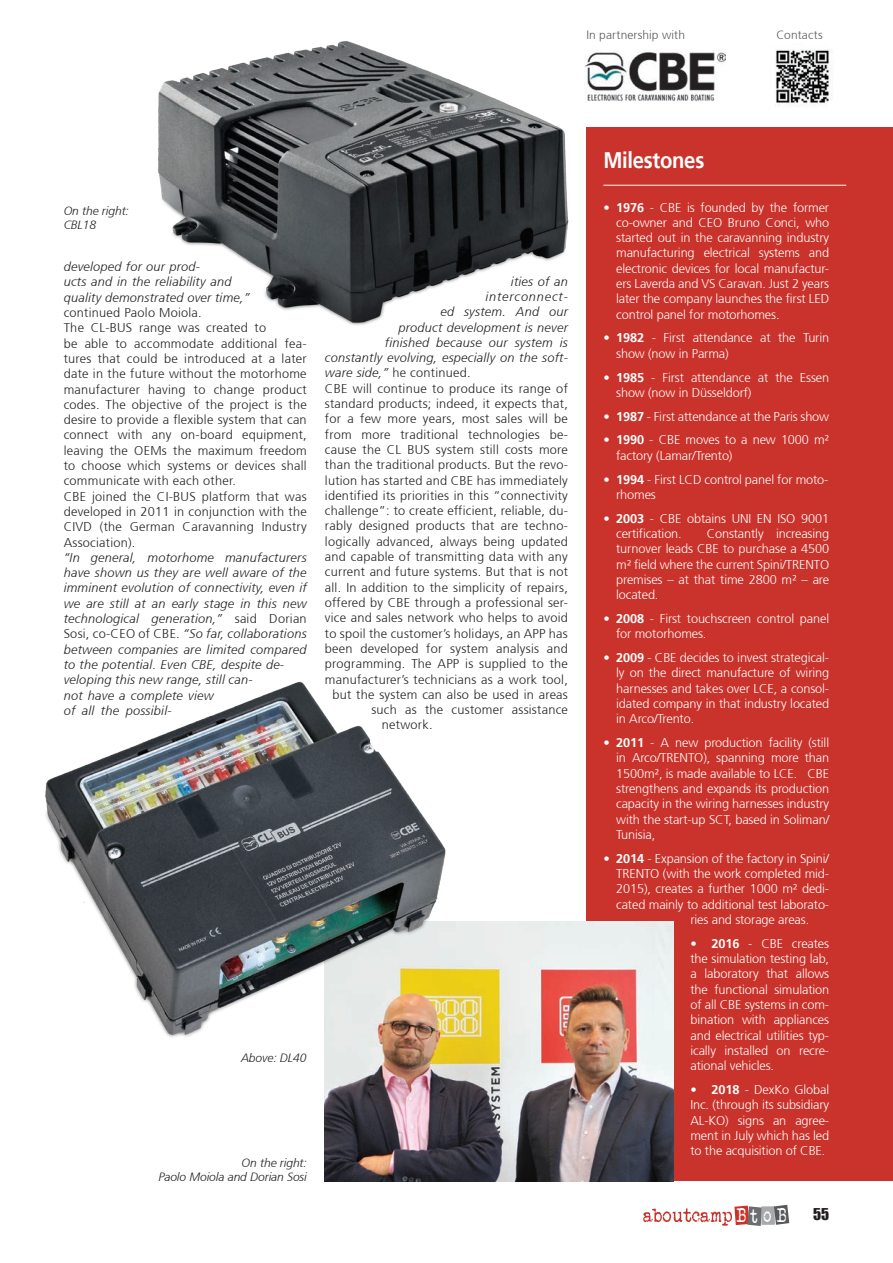
<style>
.page{position:relative;width:893px;height:1263px;background:#fff}
.page>*{position:absolute;margin:0;border:0;box-sizing:border-box;transform-origin:0 0}
.t1{font:700 22.5px "Frutiger 65";letter-spacing:-.015em;color:#fff;scale:.9 1}
.t2{font:19.95px "Veteran Typewriter";color:#fff;scale:.82 1}
.t3{font:15px "Impact";color:#231f20}
.t4{font:300 12.75px/15.3px "Frutiger 45";letter-spacing:-.01em;color:#fff;text-align:justify}
.t5{font:300 12.75px/15.3px "Frutiger 45";letter-spacing:.02em;color:#231f20}
.t6{font:italic 300 12.75px/15.3px "Frutiger 46";letter-spacing:.02em;color:#231f20}
.t7{font:italic 300 12px/14.4px "Frutiger 46";letter-spacing:-.005em;color:#231f20;text-align:right}
.t8{font:300 12px "Frutiger 45";letter-spacing:.01em;color:#57585a}
.s1{font-family:"Frutiger 45";font-style:normal}
.s2{font-family:"Frutiger 46";font-style:italic}
.s3{font-family:"Frutiger 65";font-weight:700}
</style>
<div class="page">
<div style="left:761px;top:1206px;width:14px;height:19px;background:#a8a9ad"></div>
<svg style="left:774px;top:1205px;width:15px;height:20px"></svg>
<svg style="left:643px;top:1205px;width:119px;height:21px"></svg>
<div style="left:586px;top:128px;width:307px;height:1053px;background:#c9332b"></div>
<img style="left:775px;top:49px;width:58px;height:58px">
<hr style="left:603px;top:185px;width:243px;height:1px;background:#fff">
<img style="left:606px;top:52px;width:119px;height:49px">
<img style="left:325px;top:922px;width:348px;height:259px">
<img style="left:45px;top:681px;width:412px;height:367px">
<img style="left:158px;top:41px;width:448px;height:284px">
<p class="t8" style="left:586px;top:28px;width:100px">In partnership with</p>
<p class="t8" style="left:777px;top:28px;width:48px">Contacts</p>
<p class="t7" style="left:64px;top:204px;width:67px;text-align:left">On the right:<br>CBL18</p>
<p class="t6" style="left:64px;top:259px;width:187px">developed for our prod-<br>ucts and in the reliability and quality demonstrated over time,”</p>
<p class="t5" style="left:64px;top:305px;width:245px">continued Paolo Moiola.<br>The CL-BUS range was created to<br>be able to accommodate additional fea&shy;tures that could be introduced at a later date in the future without the motorhome manufacturer having to change product codes. The objective of the project is the desire to provide a flexible system that can connect with any on-board equipment, leaving the OEMs the maximum freedom to choose which systems or devices shall communicate with each other.<br>CBE joined the CI-BUS platform that was developed in 2011 in conjunction with the CIVD (the German Caravanning Industry Association).</p>
<p class="t6" style="left:64px;top:550px;width:245px">“In general, motorhome manufacturers have shown us they are well aware of the imminent evolution of connectivity, even if we are still at an early stage in this new technological generation,” <span class="s1">said Dorian Sosi, co-CEO of CBE.</span> “So far, collaborations between companies are limited compared to the potential. Even CBE, despite de&shy;veloping this new range, still can-<br>not have a complete view<br>of all the possibil-</p>
<p class="t6" style="left:325px;top:274px;width:245px;text-align:right">ities of an<br>interconnect-<br>ed system. And our<br>product development is never<br>finished because our system is constantly evolving, especially on the soft-</p>
<p class="t5" style="left:325px;top:366px;width:147px"><span class="s2">ware side,”</span> he continued.</p>
<p class="t5" style="left:325px;top:381px;width:244px">CBE will continue to produce its range of</p>
<p class="t5" style="left:325px;top:396px;width:244px">standard products; indeed, it expects that,</p>
<p class="t5" style="left:325px;top:411px;width:245px">for a few more years, most sales will be</p>
<p class="t5" style="left:325px;top:427px;width:244px">from more traditional technologies be-</p>
<p class="t5" style="left:325px;top:442px;width:244px">cause the CL BUS system still costs more</p>
<p class="t5" style="left:325px;top:457px;width:244px">than the traditional products. But the revo-</p>
<p class="t5" style="left:325px;top:473px;width:244px">lution has started and CBE has immediately</p>
<p class="t5" style="left:325px;top:488px;width:244px">identified its priorities in this “connectivity</p>
<p class="t5" style="left:325px;top:503px;width:245px">challenge”: to create efficient, reliable, du-</p>
<p class="t5" style="left:325px;top:519px;width:245px">rably designed products that are techno-</p>
<p class="t5" style="left:325px;top:534px;width:244px">logically advanced, always being updated</p>
<p class="t5" style="left:325px;top:549px;width:244px">and capable of transmitting data with any</p>
<p class="t5" style="left:325px;top:564px;width:244px">current and future systems. But that is not</p>
<p class="t5" style="left:325px;top:580px;width:245px">all. In addition to the simplicity of repairs,</p>
<p class="t5" style="left:325px;top:595px;width:245px">offered by CBE through a professional ser-</p>
<p class="t5" style="left:325px;top:610px;width:244px">vice and sales network who helps to avoid</p>
<p class="t5" style="left:325px;top:626px;width:244px">to spoil the customer’s holidays, an APP has</p>
<p class="t5" style="left:325px;top:641px;width:245px">been developed for system analysis and</p>
<p class="t5" style="left:325px;top:656px;width:245px">programming. The APP is supplied to the</p>
<p class="t5" style="left:325px;top:672px;width:244px">manufacturer’s technicians as a work tool,</p>
<p class="t5" style="left:332px;top:687px;width:237px">but the system can also be used in areas</p>
<p class="t5" style="left:371px;top:702px;width:198px">such as the customer assistance</p>
<p class="t5" style="left:382px;top:717px;width:52px">network.</p>
<p class="t7" style="left:241px;top:1051px;width:67px">Above: DL40</p>
<p class="t7" style="left:158px;top:1156px;width:150px">On the right:<br>Paolo Moiola and Dorian Sosi</p>
<h1 class="t1" style="left:603px;top:147px;width:114px">Milestones</h1>
<p class="t4" style="left:616px;top:200px;width:214px;text-indent:-13px">• <span class="s3">1976</span> - CBE is founded by the former co-owner and CEO Bruno Conci, who started out in the caravanning industry manufacturing electrical systems and electronic devices for local manufactur&shy;ers Laverda and VS Caravan. Just 2 years later the company launches the first LED control panel for motorhomes.</p>
<p class="t4" style="left:616px;top:331px;width:214px;text-indent:-13px">• <span class="s3">1982</span> - First attendance at the Turin show (now in Parma)</p>
<p class="t4" style="left:616px;top:370px;width:215px;text-indent:-13px">• <span class="s3">1985</span> - First attendance at the Essen show (now in Düsseldorf)</p>
<p class="t4" style="left:603px;top:409px;width:227px">• <span class="s3">1987</span> - First attendance at the Paris show</p>
<p class="t4" style="left:616px;top:433px;width:215px;text-indent:-13px">• <span class="s3">1990</span> - CBE moves to a new 1000 m² factory (Lamar/Trento)</p>
<p class="t4" style="left:616px;top:472px;width:214px;text-indent:-13px">• <span class="s3">1994</span> - First LCD control panel for moto&shy;rhomes</p>
<p class="t4" style="left:616px;top:511px;width:214px;text-indent:-13px">• <span class="s3">2003</span> - CBE obtains UNI EN ISO 9001 certification.</p>
<p class="t4" style="left:616px;top:526px;width:215px;text-indent:90px">Constantly increasing turnover leads CBE to purchase a 4500 m² field where the current Spini/TRENTO premises – at that time 2800 m² – are located.</p>
<p class="t4" style="left:616px;top:611px;width:214px;text-indent:-13px">• <span class="s3">2008</span> - First touchscreen control panel for motorhomes.</p>
<p class="t4" style="left:616px;top:650px;width:215px;text-indent:-13px">• <span class="s3">2009</span> - CBE decides to invest strategical&shy;ly on the direct manufacture of wiring harnesses and takes over LCE, a consol&shy;idated company in that industry located in Arco/Trento.</p>
<p class="t4" style="left:616px;top:735px;width:215px;text-indent:-13px">• <span class="s3">2011</span> - A new production facility (still in Arco/TRENTO), spanning more than 1500m², is made available to LCE. CBE strengthens and expands its production capacity in the wiring harnesses industry with the start-up SCT, based in Soliman/ Tunisia,</p>
<p class="t4" style="left:603px;top:851px;width:227px">• <span class="s3">2014</span> - Expansion of the factory in Spini/</p>
<p class="t4" style="left:616px;top:866px;width:214px">TRENTO (with the work completed mid-</p>
<p class="t4" style="left:616px;top:881px;width:215px">2015), creates a further 1000 m² dedi-</p>
<p class="t4" style="left:616px;top:897px;width:215px">cated mainly to additional test laborato-</p>
<p class="t4" style="left:690px;top:912px;width:120px">ries and storage areas.</p>
<p class="t4" style="left:690px;top:936px;width:140px">• <span class="s3">2016</span> - CBE creates the simulation testing lab, a laboratory that allows the functional simulation of all CBE systems in com&shy;bination with appliances and electrical utilities typ&shy;ically installed on recre&shy;ational vehicles.</p>
<p class="t4" style="left:690px;top:1082px;width:140px">• <span class="s3">2018</span> - DexKo Global Inc. (through its subsidiary AL-KO) signs an agree&shy;ment in July which has led to the acquisition of CBE.</p>
<h2 class="t2" style="left:737px;top:1206px;width:63px">BtoB</h2>
<p class="t3" style="left:813px;top:1202px;width:18px">55</p>
</div>
